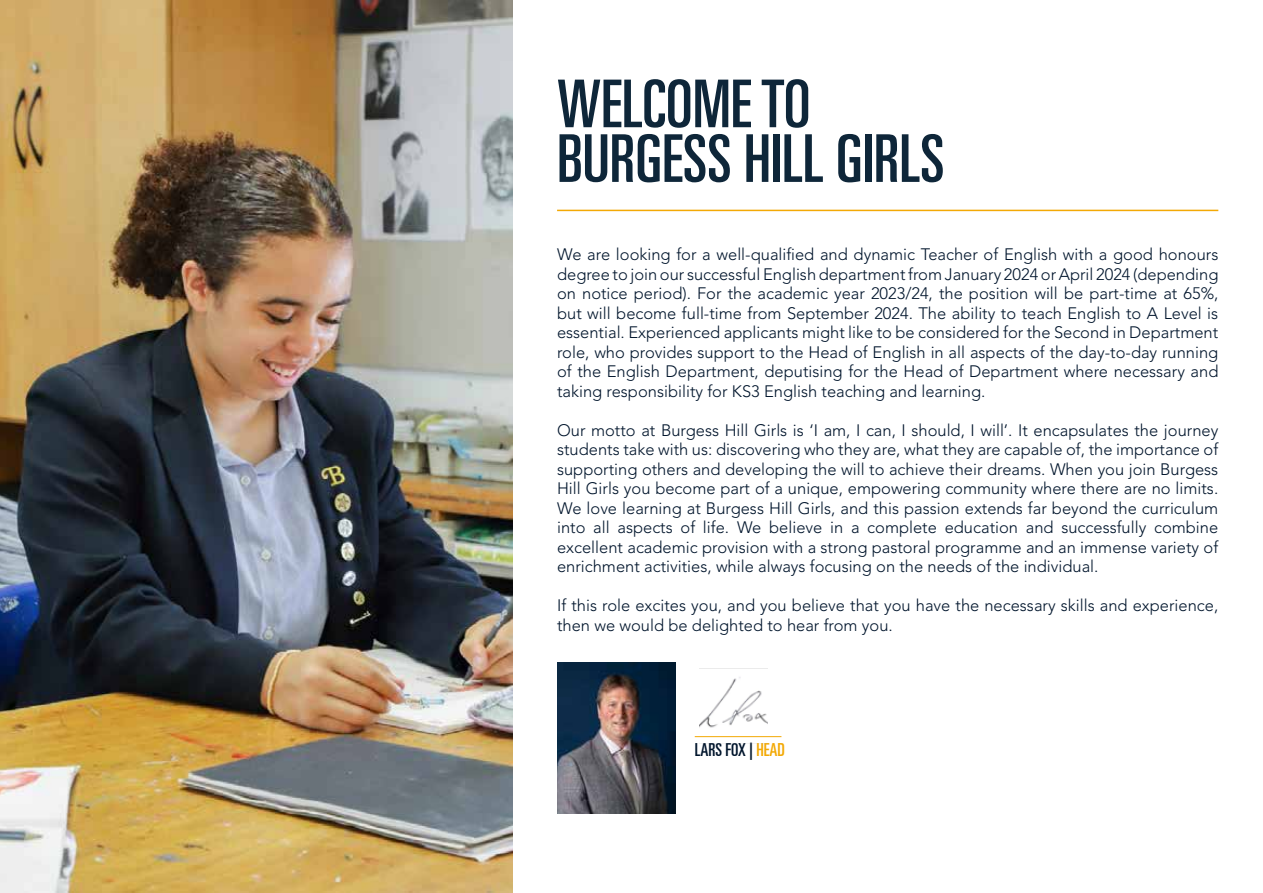
<style>
.page{position:relative;width:1263px;height:893px;background:#fff}
.page>*{position:absolute;margin:0;border:0;box-sizing:border-box;transform-origin:0 0}
.t1{font:66px/54.6px "Univers LT Pro Ult Cond";color:#0e2639}
.t2{font:18px "Univers LT Pro Ult Cond";color:#00152c}
.t3{font:300 16.5px/19.5px "Avenir LT Pro";color:#00152c;text-align:justify}
.s1{color:#f3a905}
</style>
<div class="page">
<img style="left:1px;top:1px;width:511px;height:891px">
<hr style="left:557px;top:210px;width:661px;height:1px;background:#f3a905">
<img style="left:557px;top:662px;width:118px;height:151px">
<img style="left:700px;top:668px;width:67px;height:76px">
<hr style="left:695px;top:736px;width:86px;height:1px;background:#f3a905">
<h1 class="t1" style="left:557px;top:72px;width:389px">WELCOME TO<br>BURGESS HILL GIRLS</h1>
<p class="t3" style="left:557px;top:245px;width:663px">We are looking for a well-qualified and dynamic Teacher of English with a good honours degree to join our successful English department from January 2024 or April 2024 (depending on notice period). For the academic year 2023/24, the position will be part-time at 65%, but will become full-time from September 2024. The ability to teach English to A Level is essential. Experienced applicants might like to be considered for the Second in Department role, who provides support to the Head of English in all aspects of the day-to-day running of the English Department, deputising for the Head of Department where necessary and taking responsibility for KS3 English teaching and learning.</p>
<p class="t3" style="left:557px;top:421px;width:663px">Our motto at Burgess Hill Girls is ‘I am, I can, I should, I will’. It encapsulates the journey students take with us: discovering who they are, what they are capable of, the importance of supporting others and developing the will to achieve their dreams. When you join Burgess Hill Girls you become part of a unique, empowering community where there are no limits.<br>We love learning at Burgess Hill Girls, and this passion extends far beyond the curriculum into all aspects of life. We believe in a complete education and successfully combine excellent academic provision with a strong pastoral programme and an immense variety of enrichment activities, while always focusing on the needs of the individual.</p>
<p class="t3" style="left:557px;top:596px;width:663px">If this role excites you, and you believe that you have the necessary skills and experience, then we would be delighted to hear from you.</p>
<p class="t2" style="left:695px;top:737px;width:91px">LARS FOX | <span class="s1">HEAD</span></p>
</div>
